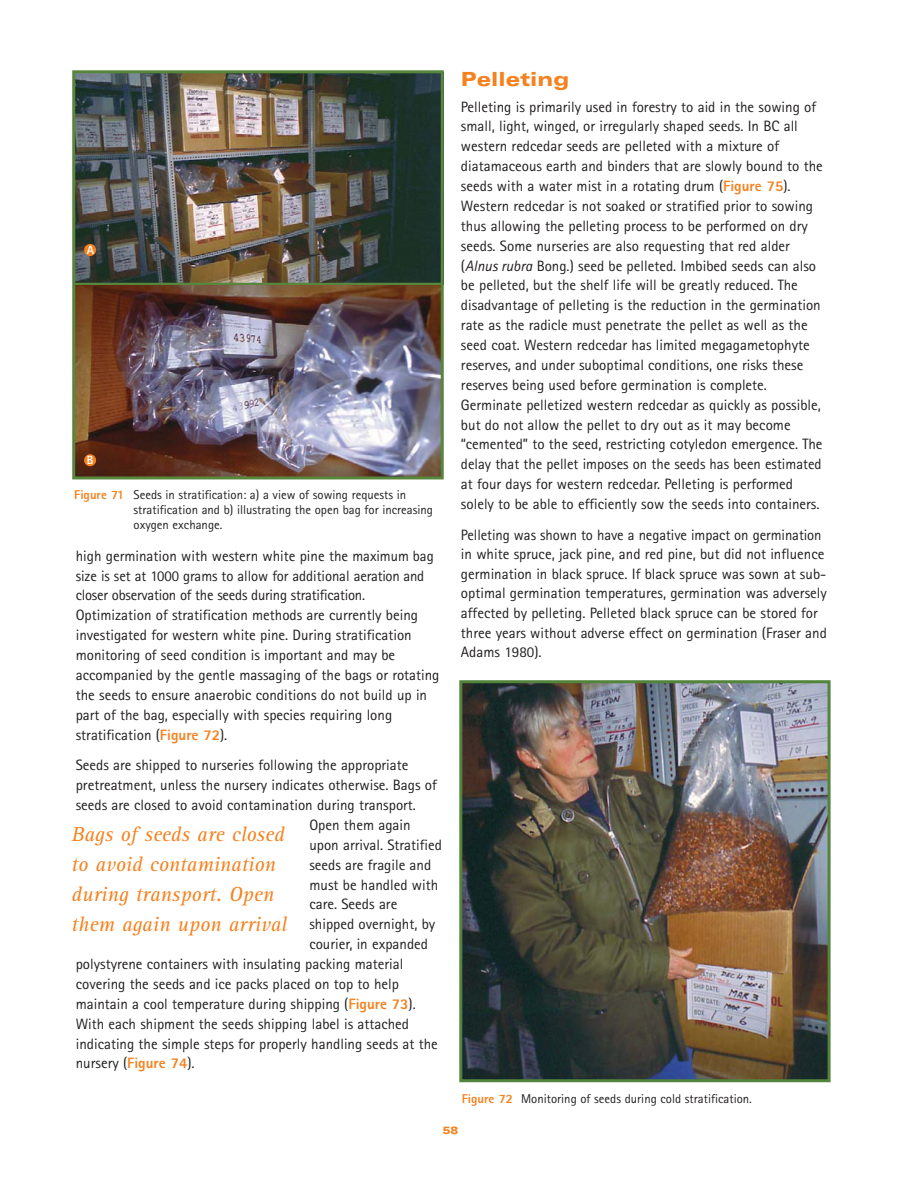
<style>
.page{position:relative;width:918px;height:1188px;background:#fff}
.page>*{position:absolute;margin:0;border:0;box-sizing:border-box;transform-origin:0 0}
.t1{font:italic 21px/30px "Rotis Serif";color:#f5821f}
.t2{font:900 expanded 19.5px "Univers";color:#f5821f}
.t3{font:15px/19.8px "Rotis Sans Serif";color:#201d1d}
.t4{font:12.75px/15px "Rotis Sans Serif";color:#201d1d}
.t5{font:800 12px "Rotis Sans Serif";color:#fff}
.t6{font:900 expanded 10.5px "Univers";color:#f5821f}
.s1{font-weight:800;color:#f5821f}
.s2{font-style:italic}
</style>
<div class="page">
<img style="left:76px;top:285px;width:364px;height:190px">
<img style="left:76px;top:74px;width:364px;height:209px">
<hr style="left:73px;top:283px;width:369px;height:2px;background:#58863c">
<div style="left:72px;top:70px;width:372px;height:409px;border:3px solid #58863c"></div>
<div style="left:84px;top:454px;width:12px;height:12px;background:#f5821f;border-radius:50%"></div>
<div style="left:84px;top:244px;width:12px;height:12px;background:#f5821f;border-radius:50%"></div>
<img style="left:463px;top:684px;width:364px;height:394px">
<div style="left:459px;top:680px;width:372px;height:402px;border:3px solid #53843c"></div>
<p class="t5" style="left:87px;top:246px;width:9px">A</p>
<p class="t5" style="left:87px;top:456px;width:8px">B</p>
<p class="t4" style="left:134px;top:489px;width:301px;text-indent:-59px"><span class="s1">Figure 71</span> Seeds in stratification: a) a view of sowing requests in stratification and b) illustrating the open bag for increasing oxygen exchange.</p>
<p class="t3" style="left:76px;top:547px;width:365px">high germination with western white pine the maximum bag size is set at 1000 grams to allow for additional aeration and closer observation of the seeds during stratification.<br>Optimization of stratification methods are currently being investigated for western white pine. During stratification monitoring of seed condition is important and may be accompanied by the gentle massaging of the bags or rotating the seeds to ensure anaerobic conditions do not build up in part of the bag, especially with species requiring long stratification (<span class="s1">Figure 72</span>).</p>
<p class="t3" style="left:76px;top:757px;width:334px">Seeds are shipped to nurseries following the appropriate</p>
<p class="t3" style="left:76px;top:777px;width:363px">pretreatment, unless the nursery indicates otherwise. Bags of</p>
<p class="t3" style="left:76px;top:797px;width:342px">seeds are closed to avoid contamination during transport.</p>
<p class="t3" style="left:309px;top:816px;width:103px">Open them again</p>
<p class="t3" style="left:309px;top:836px;width:134px">upon arrival. Stratified</p>
<p class="t3" style="left:309px;top:856px;width:123px">seeds are fragile and</p>
<p class="t3" style="left:309px;top:876px;width:130px">must be handled with</p>
<p class="t3" style="left:309px;top:896px;width:89px">care. Seeds are</p>
<p class="t3" style="left:309px;top:916px;width:127px">shipped overnight, by</p>
<p class="t3" style="left:309px;top:936px;width:120px">courier, in expanded</p>
<p class="t3" style="left:76px;top:956px;width:329px">polystyrene containers with insulating packing material</p>
<p class="t3" style="left:76px;top:975px;width:325px">covering the seeds and ice packs placed on top to help</p>
<p class="t3" style="left:76px;top:995px;width:342px">maintain a cool temperature during shipping (<span class="s1">Figure 73</span>).</p>
<p class="t3" style="left:76px;top:1015px;width:335px">With each shipment the seeds shipping label is attached</p>
<p class="t3" style="left:76px;top:1035px;width:364px">indicating the simple steps for properly handling seeds at the</p>
<p class="t3" style="left:76px;top:1055px;width:120px">nursery (<span class="s1">Figure 74</span>).</p>
<h1 class="t1" style="left:72px;top:821px;width:217px">Bags of seeds are closed to avoid contamination during transport. Open them again upon arrival</h1>
<h2 class="t2" style="left:461px;top:72px;width:110px">Pelleting</h2>
<p class="t3" style="left:461px;top:98px;width:363px">Pelleting is primarily used in forestry to aid in the sowing of small, light, winged, or irregularly shaped seeds. In BC all western redcedar seeds are pelleted with a mixture of diatamaceous earth and binders that are slowly bound to the seeds with a water mist in a rotating drum (<span class="s1">Figure 75</span>).<br>Western redcedar is not soaked or stratified prior to sowing thus allowing the pelleting process to be performed on dry seeds. Some nurseries are also requesting that red alder (<span class="s2">Alnus rubra</span> Bong.) seed be pelleted. Imbibed seeds can also be pelleted, but the shelf life will be greatly reduced. The disadvantage of pelleting is the reduction in the germination rate as the radicle must penetrate the pellet as well as the seed coat. Western redcedar has limited megagametophyte reserves, and under suboptimal conditions, one risks these reserves being used before germination is complete.<br>Germinate pelletized western redcedar as quickly as possible, but do not allow the pellet to dry out as it may become “cemented” to the seed, restricting cotyledon emergence. The delay that the pellet imposes on the seeds has been estimated at four days for western redcedar. Pelleting is performed solely to be able to efficiently sow the seeds into containers.</p>
<p class="t3" style="left:461px;top:526px;width:367px">Pelleting was shown to have a negative impact on germination in white spruce, jack pine, and red pine, but did not influence germination in black spruce. If black spruce was sown at sub&shy;optimal germination temperatures, germination was adversely affected by pelleting. Pelleted black spruce can be stored for three years without adverse effect on germination (Fraser and Adams 1980).</p>
<p class="t4" style="left:462px;top:1092px;width:292px"><span class="s1">Figure 72</span> Monitoring of seeds during cold stratification.</p>
<p class="t6" style="left:443px;top:1127px;width:17px">58</p>
</div>
